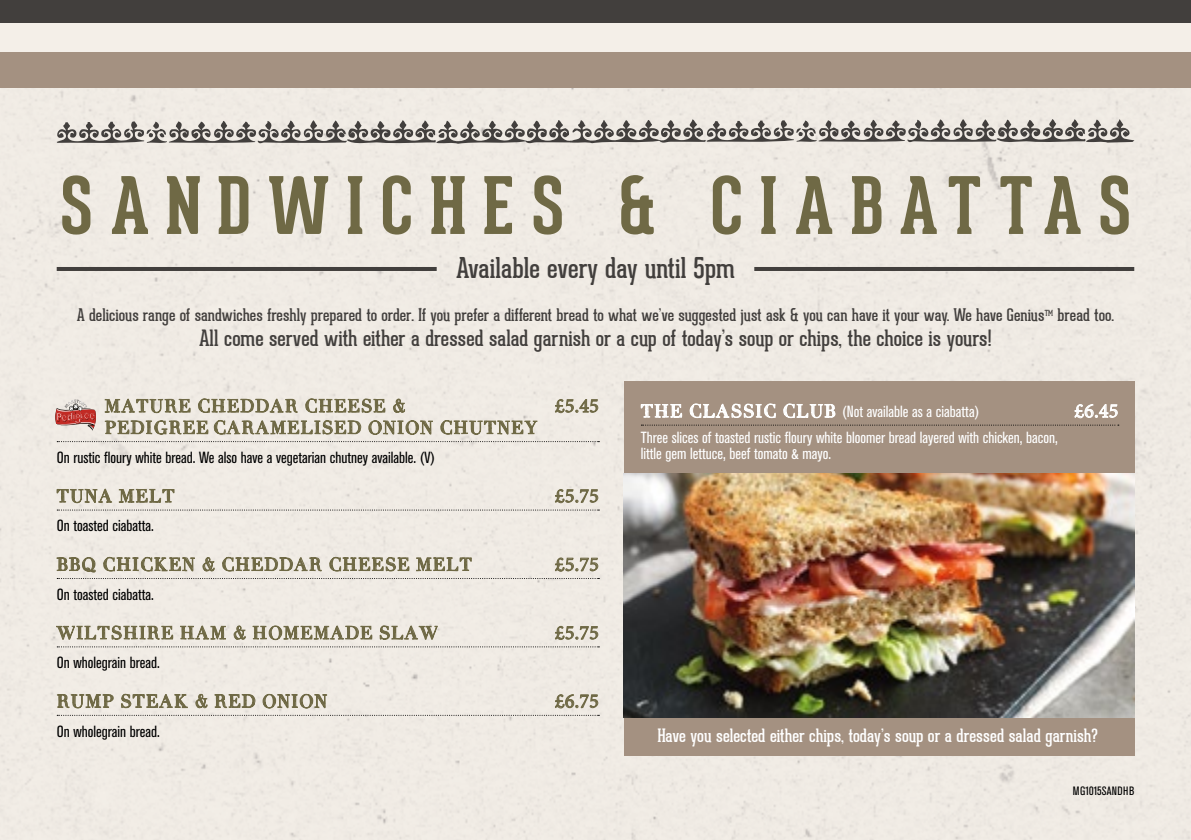
<style>
.page{position:relative;width:1191px;height:840px;background:#fff}
.page>*{position:absolute;margin:0;border:0;box-sizing:border-box;transform-origin:0 0}
.t1{font:700 77.2px "Geared Slab";letter-spacing:.22em;color:#6f6945}
.t2{font:28px "Geared Slab";color:#423f3d}
.t3{font:22px "Geared Slab";color:#423f3d}
.t4{font:20px "Minion Pro";letter-spacing:.01em;color:#6f6945}
.t5{font:20px "Minion Pro";color:#fff}
.t6{font:18px "Whimsy";color:#6f6945}
.t7{font:18px "Geared Slab";color:#fff}
.t8{font:17px "Geared Slab";color:#423f3d}
.t9{font:condensed 16px/16px "Akzidenz Grotesk BE";color:#fff}
.t10{font:condensed 16px "Akzidenz Grotesk BE";color:#000}
.t11{font:condensed 12px "Akzidenz Grotesk BE";letter-spacing:.02em;color:#000}
</style>
<div class="page">
<div style="left:0;top:87px;width:1191px;height:752px;background:#efebe4"></div>
<div style="left:624px;top:381px;width:510px;height:374px;background:#a49181"></div>
<hr style="left:57px;top:267px;width:380px;height:4px;background:#423f3d">
<img style="left:624px;top:473px;width:510px;height:244px">
<svg style="left:57px;top:441px;width:542px;height:1px"></svg>
<svg style="left:105px;top:398px;width:85px;height:15px"></svg>
<svg style="left:198px;top:398px;width:100px;height:14px"></svg>
<svg style="left:305px;top:398px;width:80px;height:14px"></svg>
<svg style="left:393px;top:398px;width:12px;height:15px"></svg>
<svg style="left:555px;top:399px;width:43px;height:15px"></svg>
<svg style="left:104px;top:420px;width:104px;height:14px"></svg>
<svg style="left:214px;top:420px;width:147px;height:15px;background:#beb9a7"></svg>
<svg style="left:368px;top:419px;width:65px;height:15px"></svg>
<svg style="left:440px;top:419px;width:97px;height:15px"></svg>
<svg style="left:57px;top:488px;width:542px;height:22px;background:#e3ded5"></svg>
<svg style="left:57px;top:556px;width:542px;height:22px;background:#d3cec1"></svg>
<svg style="left:56px;top:624px;width:543px;height:23px;background:#d5cfc3"></svg>
<svg style="left:56px;top:693px;width:543px;height:22px;background:#dcd7cc"></svg>
<svg style="left:55px;top:399px;width:41px;height:32px"></svg>
<svg style="left:57px;top:119px;width:1078px;height:25px;background:#ada9a4"></svg>
<hr style="left:754px;top:267px;width:380px;height:4px;background:#423f3d">
<svg style="left:641px;top:403px;width:477px;height:22px"></svg>
<div style="left:0;top:0;width:1191px;height:87px;background:#a49181"></div>
<div style="left:0;top:0;width:1191px;height:51px;background:#f4efe8"></div>
<div style="left:0;top:0;width:1191px;height:23px;background:#423f3d"></div>
<h1 class="t1" style="left:60px;top:157px;width:1072px">SANDWICHES &amp; CIABATTAS</h1>
<h2 class="t2" style="left:456px;top:250px;width:280px">Available every day until 5pm</h2>
<p class="t8" style="left:77px;top:305px;width:1039px">A delicious range of sandwiches freshly prepared to order. If you prefer a different bread to what we’ve suggested just ask &amp; you can have it your way. We have Genius™ bread too.</p>
<p class="t3" style="left:199px;top:325px;width:794px">All come served with either a dressed salad garnish or a cup of today’s soup or chips, the choice is yours!</p>
<p class="t6" style="left:105px;top:396px;width:303px">MATURE CHEDDAR CHEESE &amp;</p>
<p class="t4" style="left:555px;top:392px;width:45px">£5.45</p>
<p class="t6" style="left:105px;top:417px;width:435px">PEDIGREE CARAMELISED ONION CHUTNEY</p>
<p class="t10" style="left:57px;top:448px;width:380px">On rustic floury white bread. We also have a vegetarian chutney available. (V)</p>
<p class="t6" style="left:57px;top:486px;width:121px">TUNA MELT</p>
<p class="t4" style="left:555px;top:482px;width:45px">£5.75</p>
<p class="t10" style="left:57px;top:516px;width:99px">On toasted ciabatta.</p>
<p class="t6" style="left:57px;top:554px;width:418px">BBQ CHICKEN &amp; CHEDDAR CHEESE MELT</p>
<p class="t4" style="left:555px;top:550px;width:45px">£5.75</p>
<p class="t10" style="left:57px;top:585px;width:99px">On toasted ciabatta.</p>
<p class="t6" style="left:57px;top:622px;width:384px">WILTSHIRE HAM &amp; HOMEMADE SLAW</p>
<p class="t4" style="left:555px;top:619px;width:45px">£5.75</p>
<p class="t10" style="left:57px;top:653px;width:104px">On wholegrain bread.</p>
<p class="t6" style="left:57px;top:691px;width:273px">RUMP STEAK &amp; RED ONION</p>
<p class="t4" style="left:555px;top:687px;width:45px">£6.75</p>
<p class="t10" style="left:57px;top:721px;width:104px">On wholegrain bread.</p>
<p class="t9" style="left:641px;top:404px;width:340px"><sup>THE</sup> <sup>CLASSIC</sup> <sup>CLUB</sup> (Not available as a ciabatta)</p>
<p class="t5" style="left:1074px;top:397px;width:45px">£6.45</p>
<p class="t9" style="left:641px;top:429px;width:418px">Three slices of toasted rustic floury white bloomer bread layered with chicken, bacon, little gem lettuce, beef tomato &amp; mayo.</p>
<p class="t7" style="left:657px;top:724px;width:442px">Have you selected either chips, today’s soup or a dressed salad garnish?</p>
<p class="t11" style="left:1072px;top:783px;width:63px">MG1015SANDHB</p>
</div>
